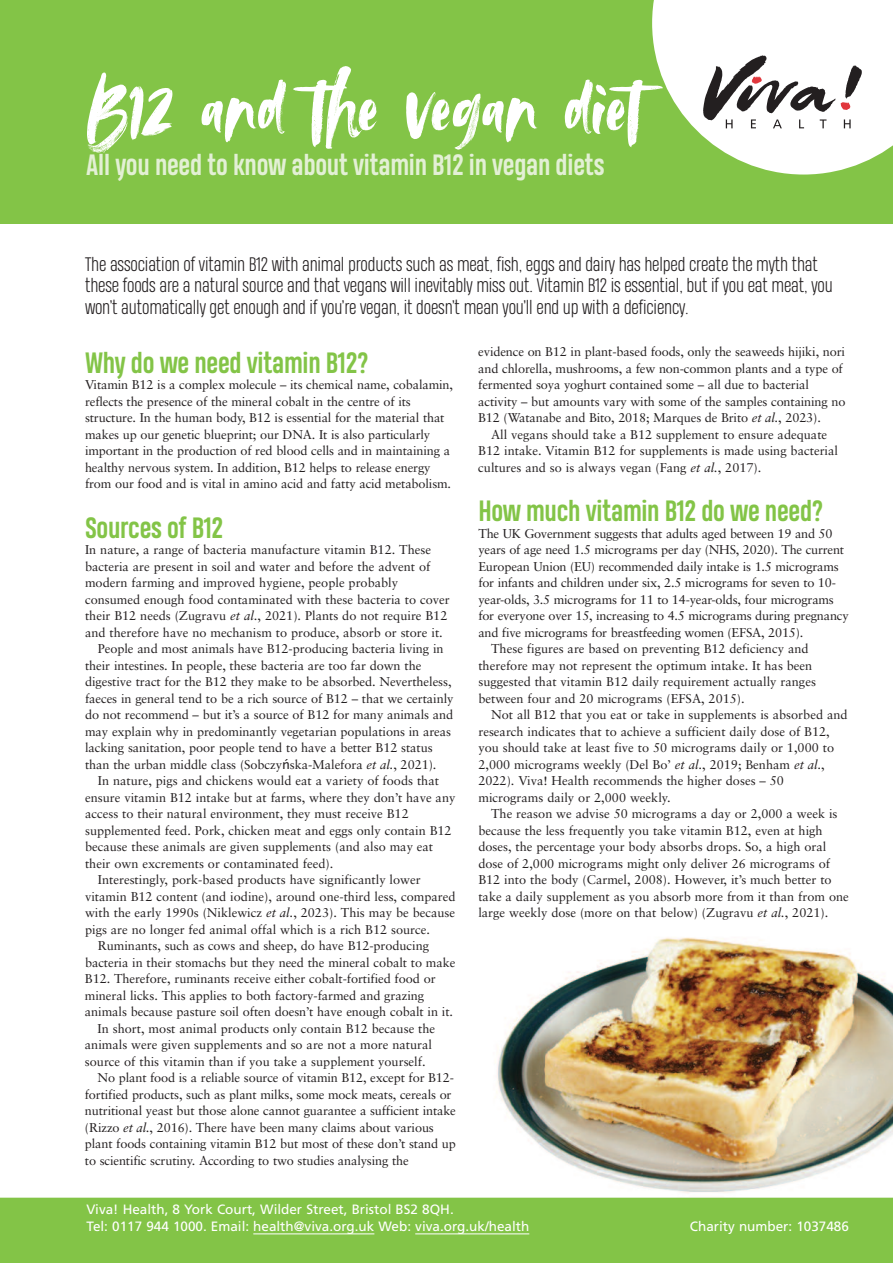
<style>
.page{position:relative;width:893px;height:1263px;background:#fff}
.page>*{position:absolute;margin:0;border:0;box-sizing:border-box;transform-origin:0 0}
.t1{font:90px "Avallon";color:#fff}
.t2{font:700 27px "Heading Pro";letter-spacing:-.01em;color:#83c447}
.t3{font:700 27px "Heading Pro";letter-spacing:-.01em;color:#e3f0d5}
.t4{font:300 18px/21.6px "Heading Pro";letter-spacing:-.01em;color:#231f20}
.t5{font:13.5px/16.5px "Frutiger";color:#fff}
.t6{font:12.75px/16.5px "Sabon";letter-spacing:-.005em;color:#231f20}
.s1{font-style:italic}
.s2{font-family:"Lucida Grande"}
</style>
<div class="page">
<img style="left:470px;top:937px;width:423px;height:261px">
<div style="left:0;top:0;width:893px;height:224px;background:#83c447"></div>
<svg style="left:652px;top:0;width:241px;height:175px;background:#dce5d3"></svg>
<div style="left:1px;top:1198px;width:892px;height:65px;background:#83c447"></div>
<svg style="left:0;top:1197px;width:1px;height:66px"></svg>
<hr style="left:253px;top:1233px;width:121px;height:1px;background:#fff">
<hr style="left:415px;top:1233px;width:114px;height:1px;background:#fff">
<h1 class="t1" style="left:87px;top:48px;width:556px">B12 and the vegan diet</h1>
<h2 class="t3" style="left:87px;top:149px;width:519px">All you need to know about vitamin B12 in vegan diets</h2>
<p class="t4" style="left:85px;top:254px;width:749px">The association of vitamin B12 with animal products such as meat, fish, eggs and dairy has helped create the myth that these foods are a natural source and that vegans will inevitably miss out. Vitamin B12 is essential, but if you eat meat, you won’t automatically get enough and if you’re vegan, it doesn’t mean you’ll end up with a deficiency.</p>
<h2 class="t2" style="left:85px;top:347px;width:285px">Why do we need vitamin B12?</h2>
<p class="t6" style="left:85px;top:377px;width:369px">Vitamin B12 is a complex molecule – its chemical name, cobalamin, reflects the presence of the mineral cobalt in the centre of its structure. In the human body, B12 is essential for the material that makes up our genetic blueprint; our DNA. It is also particularly important in the production of red blood cells and in maintaining a healthy nervous system. In addition, B12 helps to release energy from our food and is vital in amino acid and fatty acid metabolism.</p>
<h2 class="t2" style="left:85px;top:512px;width:140px">Sources of B12</h2>
<p class="t6" style="left:85px;top:542px;width:348px">In nature, a range of bacteria manufacture vitamin B12. These</p>
<p class="t6" style="left:85px;top:559px;width:347px">bacteria are present in soil and water and before the advent of</p>
<p class="t6" style="left:85px;top:575px;width:315px">modern farming and improved hygiene, people probably</p>
<p class="t6" style="left:85px;top:592px;width:366px">consumed enough food contaminated with these bacteria to cover</p>
<p class="t6" style="left:85px;top:608px;width:364px">their B12 needs (Zugravu <span class="s1">et al.</span>, 2021). Plants do not require B12</p>
<p class="t6" style="left:85px;top:625px;width:359px">and therefore have no mechanism to produce, absorb or store it.</p>
<p class="t6" style="left:98px;top:641px;width:347px">People and most animals have B12-producing bacteria living in</p>
<p class="t6" style="left:85px;top:658px;width:338px">their intestines. In people, these bacteria are too far down the</p>
<p class="t6" style="left:85px;top:674px;width:368px">digestive tract for the B12 they make to be absorbed. Nevertheless,</p>
<p class="t6" style="left:85px;top:691px;width:370px">faeces in general tend to be a rich source of B12 – that we certainly</p>
<p class="t6" style="left:85px;top:707px;width:370px">do not recommend – but it’s a source of B12 for many animals and</p>
<p class="t6" style="left:85px;top:724px;width:368px">may explain why in predominantly vegetarian populations in areas</p>
<p class="t6" style="left:85px;top:740px;width:349px">lacking sanitation, poor people tend to have a better B12 status</p>
<p class="t6" style="left:85px;top:757px;width:353px">than the urban middle class (Sobczy<span class="s2">ń</span>ska-Malefora <span class="s1">et al.</span>, 2021).</p>
<p class="t6" style="left:98px;top:773px;width:343px">In nature, pigs and chickens would eat a variety of foods that</p>
<p class="t6" style="left:85px;top:790px;width:372px">ensure vitamin B12 intake but at farms, where they don’t have any</p>
<p class="t6" style="left:85px;top:806px;width:325px">access to their natural environment, they must receive B12</p>
<p class="t6" style="left:85px;top:823px;width:368px">supplemented feed. Pork, chicken meat and eggs only contain B12</p>
<p class="t6" style="left:85px;top:839px;width:350px">because these animals are given supplements (and also may eat</p>
<p class="t6" style="left:85px;top:856px;width:250px">their own excrements or contaminated feed).</p>
<p class="t6" style="left:98px;top:872px;width:324px">Interestingly, pork-based products have significantly lower</p>
<p class="t6" style="left:85px;top:889px;width:372px">vitamin B12 content (and iodine), around one-third less, compared</p>
<p class="t6" style="left:85px;top:905px;width:372px">with the early 1990s (Niklewicz <span class="s1">et al.</span>, 2023). This may be because</p>
<p class="t6" style="left:85px;top:922px;width:347px">pigs are no longer fed animal offal which is a rich B12 source.</p>
<p class="t6" style="left:98px;top:938px;width:333px">Ruminants, such as cows and sheep, do have B12-producing</p>
<p class="t6" style="left:85px;top:955px;width:372px">bacteria in their stomachs but they need the mineral cobalt to make</p>
<p class="t6" style="left:85px;top:971px;width:352px">B12. Therefore, ruminants receive either cobalt-fortified food or</p>
<p class="t6" style="left:85px;top:988px;width:341px">mineral licks. This applies to both factory-farmed and grazing</p>
<p class="t6" style="left:85px;top:1004px;width:370px">animals because pasture soil often doesn’t have enough cobalt in it.</p>
<p class="t6" style="left:98px;top:1021px;width:339px">In short, most animal products only contain B12 because the</p>
<p class="t6" style="left:85px;top:1037px;width:349px">animals were given supplements and so are not a more natural</p>
<p class="t6" style="left:85px;top:1054px;width:342px">source of this vitamin than if you take a supplement yourself.</p>
<p class="t6" style="left:98px;top:1070px;width:358px">No plant food is a reliable source of vitamin B12, except for B12-</p>
<p class="t6" style="left:85px;top:1087px;width:368px">fortified products, such as plant milks, some mock meats, cereals or</p>
<p class="t6" style="left:85px;top:1103px;width:373px">nutritional yeast but those alone cannot guarantee a sufficient intake</p>
<p class="t6" style="left:85px;top:1120px;width:350px">(Rizzo <span class="s1">et al.</span>, 2016). There have been many claims about various</p>
<p class="t6" style="left:85px;top:1136px;width:373px">plant foods containing vitamin B12 but most of these don’t stand up</p>
<p class="t6" style="left:85px;top:1153px;width:325px">to scientific scrutiny. According to two studies analysing the</p>
<p class="t6" style="left:478px;top:344px;width:369px">evidence on B12 in plant-based foods, only the seaweeds hijiki, nori and chlorella, mushrooms, a few non-common plants and a type of fermented soya yoghurt contained some – all due to bacterial activity – but amounts vary with some of the samples containing no B12 (Watanabe and Bito, 2018; Marques de Brito <span class="s1">et al.</span>, 2023).</p>
<p class="t6" style="left:478px;top:427px;width:361px;text-indent:13px">All vegans should take a B12 supplement to ensure adequate<br>B12 intake. Vitamin B12 for supplements is made using bacterial cultures and so is always vegan (Fang <span class="s1">et al.</span>, 2017).</p>
<h2 class="t2" style="left:478px;top:496px;width:347px">How much vitamin B12 do we need?</h2>
<p class="t6" style="left:478px;top:526px;width:356px">The UK Government suggests that adults aged between 19 and 50</p>
<p class="t6" style="left:478px;top:542px;width:367px">years of age need 1.5 micrograms per day (NHS, 2020). The current</p>
<p class="t6" style="left:478px;top:559px;width:362px">European Union (EU) recommended daily intake is 1.5 micrograms</p>
<p class="t6" style="left:478px;top:575px;width:359px">for infants and children under six, 2.5 micrograms for seven to 10-</p>
<p class="t6" style="left:478px;top:592px;width:357px">year-olds, 3.5 micrograms for 11 to 14-year-olds, four micrograms</p>
<p class="t6" style="left:478px;top:608px;width:372px">for everyone over 15, increasing to 4.5 micrograms during pregnancy</p>
<p class="t6" style="left:478px;top:625px;width:326px">and five micrograms for breastfeeding women (EFSA, 2015).</p>
<p class="t6" style="left:491px;top:641px;width:319px">These figures are based on preventing B12 deficiency and</p>
<p class="t6" style="left:478px;top:658px;width:335px">therefore may not represent the optimum intake. It has been</p>
<p class="t6" style="left:478px;top:674px;width:339px">suggested that vitamin B12 daily requirement actually ranges</p>
<p class="t6" style="left:478px;top:691px;width:268px">between four and 20 micrograms (EFSA, 2015).</p>
<p class="t6" style="left:491px;top:707px;width:358px">Not all B12 that you eat or take in supplements is absorbed and</p>
<p class="t6" style="left:478px;top:724px;width:353px">research indicates that to achieve a sufficient daily dose of B12,</p>
<p class="t6" style="left:478px;top:740px;width:357px">you should take at least five to 50 micrograms daily or 1,000 to</p>
<p class="t6" style="left:478px;top:757px;width:348px">2,000 micrograms weekly (Del Bo’ <span class="s1">et al.</span>, 2019; Benham <span class="s1">et al.</span>,</p>
<p class="t6" style="left:478px;top:773px;width:307px">2022). Viva! Health recommends the higher doses – 50</p>
<p class="t6" style="left:478px;top:790px;width:194px">micrograms daily or 2,000 weekly.</p>
<p class="t6" style="left:491px;top:806px;width:348px">The reason we advise 50 micrograms a day or 2,000 a week is</p>
<p class="t6" style="left:478px;top:823px;width:346px">because the less frequently you take vitamin B12, even at high</p>
<p class="t6" style="left:478px;top:839px;width:349px">doses, the percentage your body absorbs drops. So, a high oral</p>
<p class="t6" style="left:478px;top:856px;width:353px">dose of 2,000 micrograms might only deliver 26 micrograms of</p>
<p class="t6" style="left:478px;top:872px;width:355px">B12 into the body (Carmel, 2008). However, it’s much better to</p>
<p class="t6" style="left:478px;top:889px;width:372px">take a daily supplement as you absorb more from it than from one</p>
<p class="t6" style="left:478px;top:905px;width:351px">large weekly dose (more on that below) (Zugravu <span class="s1">et al.</span>, 2021).</p>
<p class="t5" style="left:87px;top:1202px;width:444px">Viva! Health, 8 York Court, Wilder Street, Bristol BS2 8QH.<br>Tel: 0117 944 1000. Email: health@viva.org.uk Web: viva.org.uk/health</p>
<p class="t5" style="left:690px;top:1219px;width:161px">Charity number: 1037486</p>
</div>
